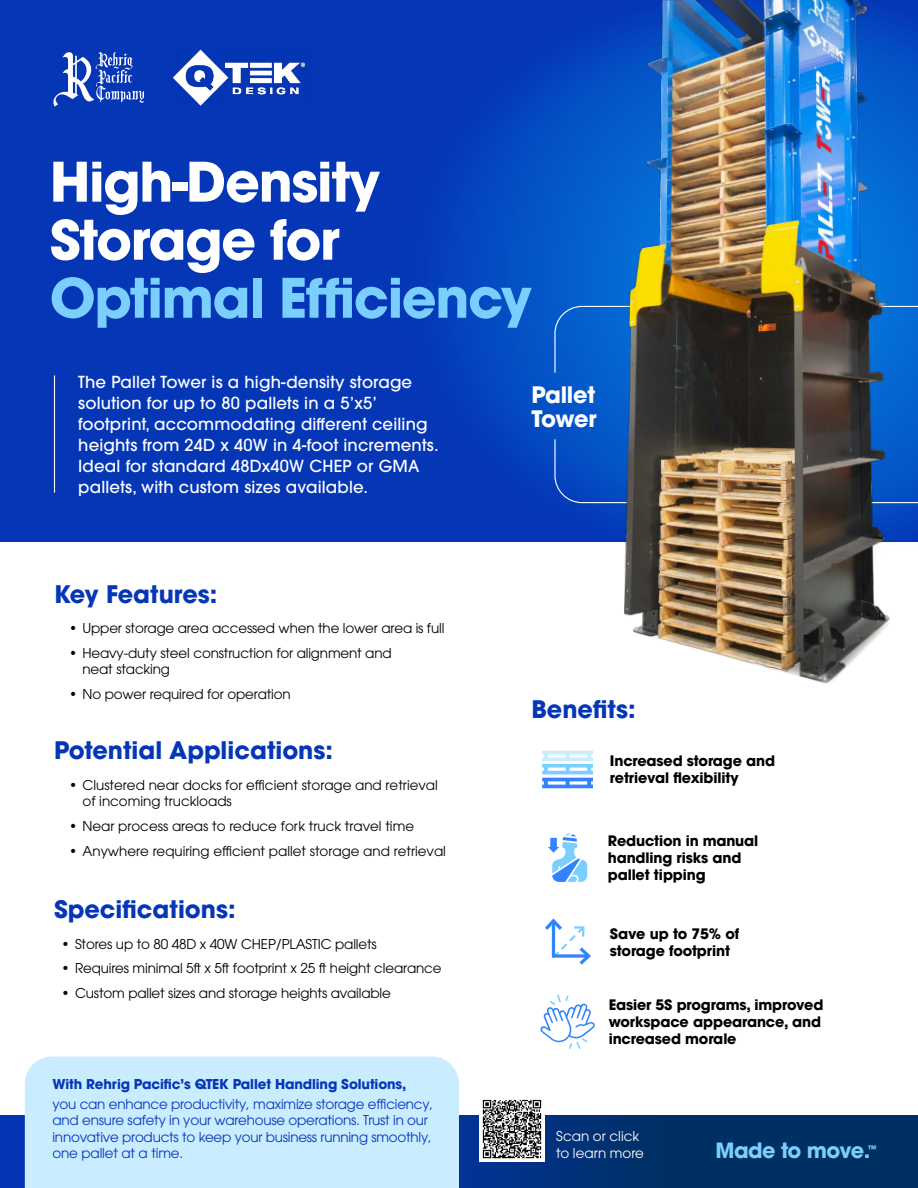
<style>
.page{position:relative;width:918px;height:1188px;background:#fff}
.page>*{position:absolute;margin:0;border:0;box-sizing:border-box;transform-origin:0 0}
.t1{font:700 54px/58.1px "ITC Avant Garde Pro";letter-spacing:-.025em;color:#fff}
.t2{font:700 54px "ITC Avant Garde Pro";letter-spacing:-.025em;color:#7acfff}
.t3{font:700 24px "ITC Avant Garde Pro";color:#0536b6}
.t4{font:700 22.5px/24px "ITC Avant Garde Pro";letter-spacing:-.01em;color:#fff}
.t5{font:700 20.85px "ITC Avant Garde Pro";letter-spacing:-.025em;color:#7acfff}
.t6{font:500 16.5px/21px "ITC Avant Garde Pro";letter-spacing:.01em;color:#fff}
.t7{font:700 14.4px/17.2px "ITC Avant Garde Pro";letter-spacing:-.01em;color:#000}
.t8{font:13.5px/16.2px "ITC Avant Garde Pro";letter-spacing:-.01em;color:#000}
.t9{font:13.5px/16.5px "ITC Avant Garde Pro";letter-spacing:-.015em;color:#0536b6}
.t10{font:700 13.5px "ITC Avant Garde Pro";letter-spacing:-.01em;color:#0536b6}
.t11{font:13.5px/17.1px "ITC Avant Garde Pro";letter-spacing:.005em;color:#fff}
.t12{font:700 9px "ITC Avant Garde Pro";color:#7acfff}
</style>
<div class="page">
<div style="left:0;top:0;width:918px;height:541px;background:#0536b6"></div>
<svg style="left:391px;top:141px;width:99px;height:401px"></svg>
<svg style="left:0;top:1116px;width:918px;height:72px;background:#00306f"></svg>
<hr style="left:54px;top:375px;width:1px;height:118px;background:#fff">
<img style="left:490px;top:0;width:428px;height:684px">
<img style="left:172px;top:49px;width:134px;height:57px">
<svg style="left:53px;top:52px;width:91px;height:55px"></svg>
<div style="left:25px;top:1057px;width:434px;height:131px;background:#caecff"></div>
<img style="left:479px;top:1099px;width:66px;height:63px">
<svg style="left:542px;top:751px;width:51px;height:37px"></svg>
<svg style="left:548px;top:833px;width:39px;height:49px"></svg>
<svg style="left:545px;top:918px;width:46px;height:47px"></svg>
<svg style="left:540px;top:995px;width:55px;height:54px"></svg>
<h1 class="t1" style="left:50px;top:152px;width:332px">High-Density<br>Storage for</h1>
<h1 class="t2" style="left:50px;top:262px;width:484px">Optimal Efficiency</h1>
<p class="t6" style="left:78px;top:371px;width:362px">The Pallet Tower is a high-density storage solution for up to 80 pallets in a 5’x5’ footprint, accommodating different ceiling heights from 24D x 40W in 4-foot increments.<br>Ideal for standard 48Dx40W CHEP or GMA pallets, with custom sizes available.</p>
<h2 class="t3" style="left:54px;top:578px;width:165px">Key Features:</h2>
<p class="t8" style="left:69px;top:620px;width:377px">• Upper storage area accessed when the lower area is full</p>
<p class="t8" style="left:82px;top:645px;width:311px;text-indent:-14px">• Heavy-duty steel construction for alignment and neat stacking</p>
<p class="t8" style="left:69px;top:686px;width:223px">• No power required for operation</p>
<h2 class="t3" style="left:54px;top:735px;width:280px">Potential Applications:</h2>
<p class="t8" style="left:82px;top:776px;width:357px;text-indent:-14px">• Clustered near docks for efficient storage and retrieval of incoming truckloads</p>
<p class="t8" style="left:69px;top:817px;width:347px">• Near process areas to reduce fork truck travel time</p>
<p class="t8" style="left:69px;top:842px;width:378px">• Anywhere requiring efficient pallet storage and retrieval</p>
<h2 class="t3" style="left:54px;top:893px;width:183px">Specifications:</h2>
<p class="t8" style="left:62px;top:935px;width:317px">• Stores up to 80 48D x 40W CHEP/PLASTIC pallets</p>
<p class="t8" style="left:62px;top:960px;width:382px">• Requires minimal 5ft x 5ft footprint x 25 ft height clearance</p>
<p class="t8" style="left:62px;top:985px;width:331px">• Custom pallet sizes and storage heights available</p>
<p class="t10" style="left:52px;top:1075px;width:355px">With Rehrig Pacific’s QTEK Pallet Handling Solutions,</p>
<p class="t9" style="left:52px;top:1095px;width:382px">you can enhance productivity, maximize storage efficiency, and ensure safety in your warehouse operations. Trust in our innovative products to keep your business running smoothly, one pallet at a time.</p>
<h3 class="t4" style="left:531px;top:382px;width:67px">Pallet<br>Tower</h3>
<h2 class="t3" style="left:531px;top:693px;width:106px">Benefits:</h2>
<p class="t7" style="left:610px;top:752px;width:167px">Increased storage and retrieval flexibility</p>
<p class="t7" style="left:608px;top:832px;width:152px">Reduction in manual handling risks and pallet tipping</p>
<p class="t7" style="left:610px;top:925px;width:131px">Save up to 75% of storage footprint</p>
<p class="t7" style="left:609px;top:996px;width:216px">Easier 5S programs, improved workspace appearance, and increased morale</p>
<p class="t11" style="left:556px;top:1127px;width:89px">Scan or click to learn more</p>
<h3 class="t5" style="left:715px;top:1136px;width:157px">Made to move.</h3>
<p class="t12" style="left:868px;top:1143px;width:10px">™</p>
</div>
